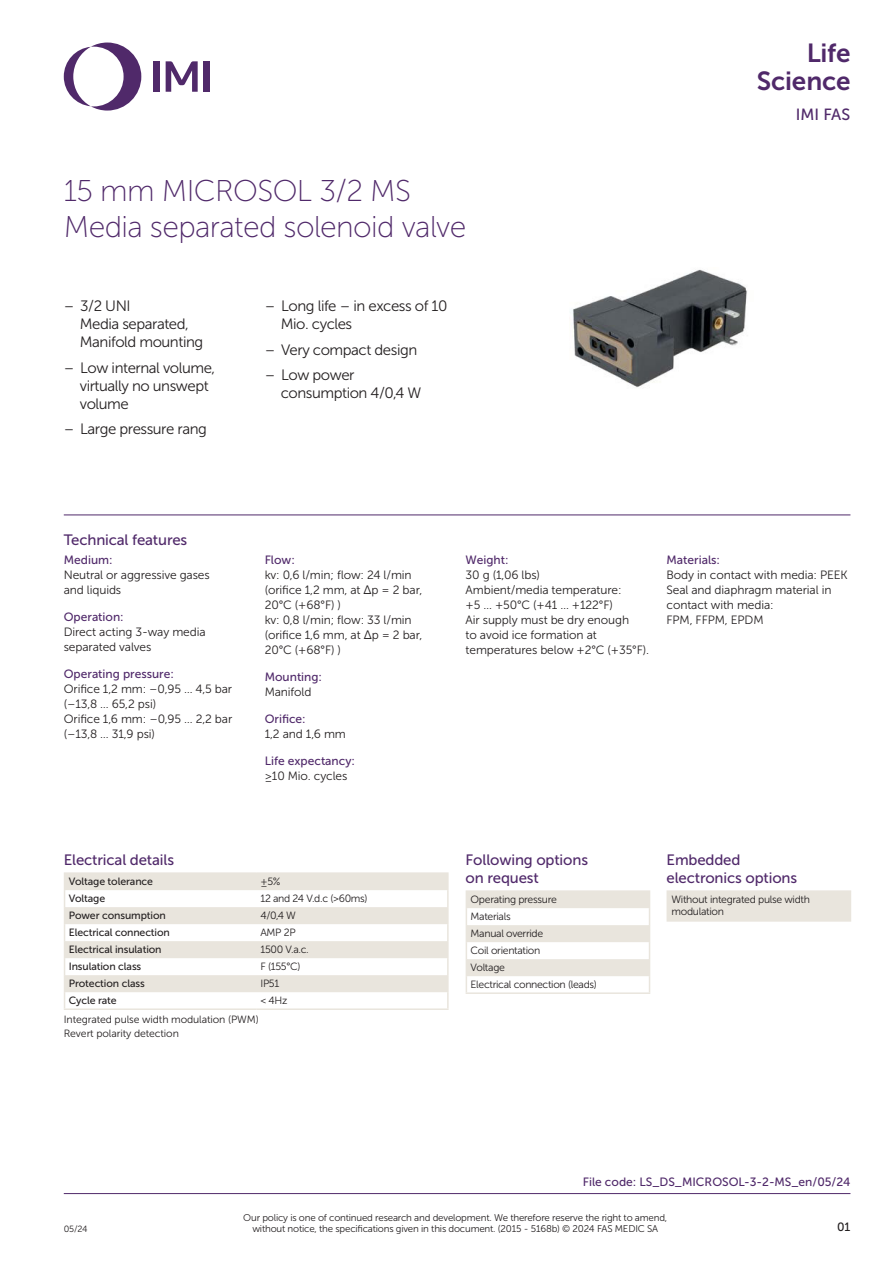
<style>
.page{position:relative;width:893px;height:1263px;background:#fff}
.page>*{position:absolute;margin:0;border:0;box-sizing:border-box;transform-origin:0 0}
.Technical_Headings{font:30px/36px "Museo Sans 100";letter-spacing:-.02em;color:#50296a}
.Sector{font:26.1px/27.9px "Museo Sans 700";letter-spacing:-.01em;color:#50296a;text-align:right}
.Product{font:16.2px "Museo Sans 500";color:#50296a}
.t1{font:15px/18px "Museo Sans 300";letter-spacing:-.03em;color:#231f20}
.Heading_1{font:15px/18px "Museo Sans 500";letter-spacing:-.01em;color:#50296a}
.Body_Text{font:12px/15px "Museo Sans 300";letter-spacing:-.01em;color:#231f20}
.Heading_2{font:12px "Museo Sans 500";color:#50296a}
.t2{font:12px "Museo Sans 500";color:#231f20}
.Table_Text{font:10.5px/12px "Museo Sans 300";letter-spacing:-.03em;color:#231f20}
.Table_Header{font:10.5px "Museo Sans 500";letter-spacing:-.01em;color:#231f20}
.Footnote{font:10.5px/13.5px "Museo Sans 300";letter-spacing:-.01em;color:#231f20}
.t3{font:9.75px "Museo Sans 300";letter-spacing:-.02em;color:#231f20}
.t4{font:9px "Museo Sans 300";color:#231f20}
.s1{font-family:"Helvetica";font-weight:300}
</style>
<div class="page">
<hr style="left:64px;top:1193px;width:786px;height:1px;background:#50296a">
<svg style="left:64px;top:43px;width:77px;height:68px"></svg>
<div style="left:153px;top:61px;width:7px;height:31px;background:#50296a"></div>
<div style="left:204px;top:61px;width:6px;height:31px;background:#50296a"></div>
<svg style="left:166px;top:61px;width:32px;height:31px"></svg>
<hr style="left:64px;top:514px;width:786px;height:1px;background:#50296a">
<img style="left:572px;top:269px;width:175px;height:119px">
<svg style="left:65px;top:874px;width:382px;height:118px;fill:#e9e5dd"></svg>
<hr style="left:64px;top:872px;width:192px;height:2px;background:#e9e5dd">
<hr style="left:256px;top:872px;width:193px;height:2px;background:#e9e5dd">
<svg style="left:64px;top:874px;width:1px;height:134px"></svg>
<svg style="left:447px;top:874px;width:2px;height:134px"></svg>
<hr style="left:64px;top:1008px;width:192px;height:2px;background:#e9e5dd">
<hr style="left:256px;top:1008px;width:193px;height:2px;background:#e9e5dd">
<hr style="left:466px;top:992px;width:184px;height:2px;background:#e9e5dd">
<hr style="left:466px;top:890px;width:184px;height:2px;background:#e9e5dd">
<svg style="left:466px;top:892px;width:184px;height:100px"></svg>
<div style="left:667px;top:891px;width:183px;height:30px;background:#e9e5dd"></div>
<hr style="left:666px;top:890px;width:185px;height:2px;background:#e9e5dd">
<hr style="left:666px;top:892px;width:2px;height:28px;background:#e9e5dd">
<svg style="left:850px;top:892px;width:1px;height:28px"></svg>
<hr style="left:666px;top:920px;width:185px;height:2px;background:#e9e5dd">
<p class="Technical_Headings" style="left:64px;top:173px;width:404px">15 mm MICROSOL 3/2 MS<br>Media separated solenoid valve</p>
<p class="t1" style="left:80px;top:297px;width:125px;text-indent:-16px">– 3/2 UNI<br>Media separated,<br>Manifold mounting</p>
<p class="t1" style="left:80px;top:358px;width:137px;text-indent:-16px">– Low internal volume, virtually no unswept volume</p>
<p class="t1" style="left:64px;top:420px;width:145px">– Large pressure rang</p>
<p class="t1" style="left:281px;top:297px;width:168px;text-indent:-16px">– Long life – in excess of 10<br>Mio. cycles</p>
<p class="t1" style="left:265px;top:340px;width:154px">– Very compact design</p>
<p class="t1" style="left:281px;top:366px;width:142px;text-indent:-16px">– Low power consumption 4/0,4 W</p>
<p class="Sector" style="left:757px;top:39px;width:95px">Life<br>Science</p>
<p class="Product" style="left:796px;top:105px;width:56px">IMI FAS</p>
<p class="Heading_1" style="left:64px;top:531px;width:125px">Technical features</p>
<p class="Heading_2" style="left:64px;top:553px;width:50px">Medium:</p>
<p class="Body_Text" style="left:64px;top:567px;width:147px">Neutral or aggressive gases</p>
<p class="Body_Text" style="left:64px;top:582px;width:59px">and liquids</p>
<p class="Heading_2" style="left:64px;top:610px;width:62px">Operation:</p>
<p class="Body_Text" style="left:64px;top:624px;width:143px">Direct acting 3-way media separated valves</p>
<p class="Heading_2" style="left:64px;top:667px;width:112px">Operating pressure:</p>
<p class="Body_Text" style="left:64px;top:681px;width:170px">Orifice 1,2 mm: –0,95 … 4,5 bar (–13,8 … 65,2 psi)<br>Orifice 1,6 mm: –0,95 … 2,2 bar (–13,8 … 31,9 psi)</p>
<p class="Heading_2" style="left:265px;top:553px;width:32px">Flow:</p>
<p class="Body_Text" style="left:265px;top:567px;width:159px">kv: 0,6 l/min; flow: 24 l/min (orifice 1,2 mm, at <span class="s1">Δ</span>p = 2 bar,<br>20°C (+68°F) )</p>
<p class="Body_Text" style="left:265px;top:612px;width:159px">kv: 0,8 l/min; flow: 33 l/min (orifice 1,6 mm, at <span class="s1">Δ</span>p = 2 bar,<br>20°C (+68°F) )</p>
<p class="Heading_2" style="left:265px;top:670px;width:59px">Mounting:</p>
<p class="Body_Text" style="left:265px;top:684px;width:48px">Manifold</p>
<p class="Heading_2" style="left:265px;top:712px;width:43px">Orifice:</p>
<p class="Body_Text" style="left:265px;top:726px;width:83px">1,2 and 1,6 mm</p>
<p class="Heading_2" style="left:265px;top:754px;width:92px">Life expectancy:</p>
<p class="Body_Text" style="left:265px;top:768px;width:84px">≥10 Mio. cycles</p>
<p class="Heading_1" style="left:64px;top:851px;width:112px">Electrical details</p>
<p class="Table_Header" style="left:69px;top:876px;width:86px">Voltage tolerance</p>
<p class="Table_Text" style="left:260px;top:876px;width:22px">±5%</p>
<p class="Table_Header" style="left:69px;top:893px;width:38px">Voltage</p>
<p class="Table_Text" style="left:260px;top:893px;width:109px">12 and 24 V.d.c (&gt;60ms)</p>
<p class="Table_Header" style="left:69px;top:910px;width:99px">Power consumption</p>
<p class="Table_Text" style="left:260px;top:910px;width:37px">4/0,4 W</p>
<p class="Table_Header" style="left:69px;top:927px;width:103px">Electrical connection</p>
<p class="Table_Text" style="left:260px;top:927px;width:37px">AMP 2P</p>
<p class="Table_Header" style="left:69px;top:944px;width:94px">Electrical insulation</p>
<p class="Table_Text" style="left:260px;top:944px;width:50px">1500 V.a.c.</p>
<p class="Table_Header" style="left:69px;top:961px;width:74px">Insulation class</p>
<p class="Table_Text" style="left:260px;top:961px;width:42px">F (155°C)</p>
<p class="Table_Header" style="left:69px;top:978px;width:78px">Protection class</p>
<p class="Table_Text" style="left:260px;top:978px;width:20px">IP51</p>
<p class="Table_Header" style="left:69px;top:995px;width:50px">Cycle rate</p>
<p class="Table_Text" style="left:260px;top:995px;width:29px">&lt; 4Hz</p>
<p class="Footnote" style="left:64px;top:1013px;width:196px">Integrated pulse width modulation (PWM)<br>Revert polarity detection</p>
<p class="Heading_2" style="left:466px;top:553px;width:44px">Weight:</p>
<p class="Body_Text" style="left:466px;top:567px;width:76px">30 g (1,06 lbs)</p>
<p class="Body_Text" style="left:466px;top:582px;width:157px">Ambient/media temperature:</p>
<p class="Body_Text" style="left:466px;top:597px;width:149px">+5 … +50°C (+41 … +122°F)</p>
<p class="Body_Text" style="left:466px;top:612px;width:165px">Air supply must be dry enough</p>
<p class="Body_Text" style="left:466px;top:627px;width:133px">to avoid ice formation at</p>
<p class="Body_Text" style="left:466px;top:642px;width:185px">temperatures below +2°C (+35°F).</p>
<p class="Heading_2" style="left:666px;top:553px;width:55px">Materials:</p>
<p class="Body_Text" style="left:666px;top:567px;width:183px">Body in contact with media: PEEK</p>
<p class="Body_Text" style="left:666px;top:582px;width:166px">Seal and diaphragm material in</p>
<p class="Body_Text" style="left:666px;top:597px;width:109px">contact with media:</p>
<p class="Body_Text" style="left:666px;top:612px;width:99px">FPM, FFPM, EPDM</p>
<p class="Heading_1" style="left:466px;top:851px;width:124px">Following options on request</p>
<p class="Table_Text" style="left:471px;top:894px;width:88px">Operating pressure</p>
<p class="Table_Text" style="left:471px;top:911px;width:42px">Materials</p>
<p class="Table_Text" style="left:471px;top:928px;width:74px">Manual override</p>
<p class="Table_Text" style="left:471px;top:945px;width:71px">Coil orientation</p>
<p class="Table_Text" style="left:471px;top:962px;width:36px">Voltage</p>
<p class="Table_Text" style="left:471px;top:979px;width:128px">Electrical connection (leads)</p>
<p class="Heading_1" style="left:666px;top:851px;width:132px">Embedded electronics options</p>
<p class="Table_Text" style="left:671px;top:894px;width:140px">Without integrated pulse width modulation</p>
<p class="Heading_2" style="left:583px;top:1176px;width:269px">File code: LS_DS_MICROSOL-3-2-MS_en/05/24</p>
<p class="t3" style="left:243px;top:1212px;width:425px">Our policy is one of continued research and development. We therefore reserve the right to amend,</p>
<p class="t4" style="left:64px;top:1224px;width:25px">05/24</p>
<p class="t3" style="left:252px;top:1223px;width:407px">without notice, the specifications given in this document. (2015 - 5168b) © 2024 FAS MEDIC SA</p>
<p class="t2" style="left:837px;top:1220px;width:15px">01</p>
</div>
